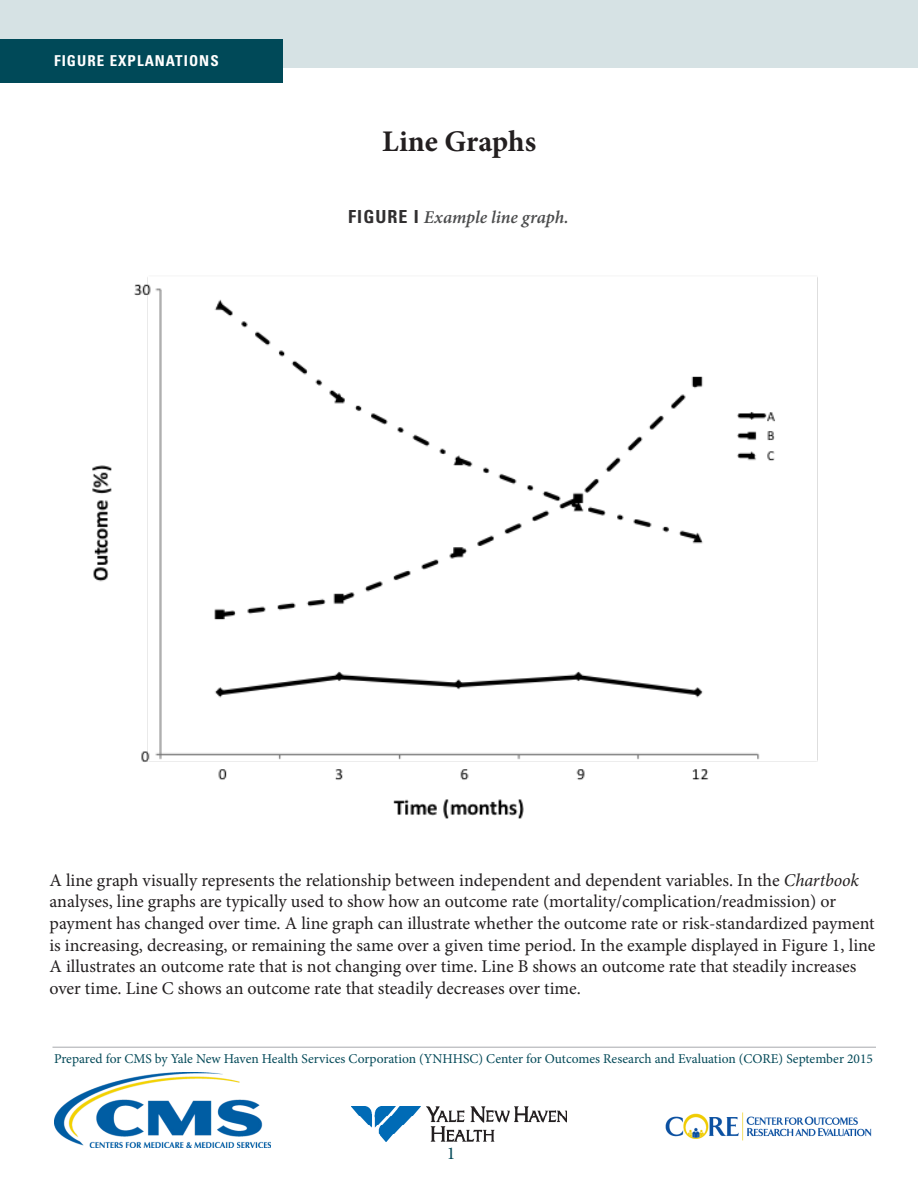
<style>
.page{position:relative;width:918px;height:1188px;background:#fff}
.page>*{position:absolute;margin:0;border:0;box-sizing:border-box;transform-origin:0 0}
.t1{font:700 30px "Minion Pro";color:#231f20}
.t2{font:18px/21.6px "Minion Pro";letter-spacing:-.005em;color:#231f20}
.t3{font:italic 600 18px "Minion Pro";letter-spacing:-.005em;color:#4b4c4d}
.t4{font:18px "Minion Pro";color:#034958}
.t5{font:700 condensed 15px "Univers";letter-spacing:.07em;color:#fff}
.t6{font:13.5px "Minion Pro";color:#034958}
.s1{font-family:"Univers";font-weight:700;font-style:normal;font-stretch:condensed;color:#312f30}
.s2{font-style:italic}
</style>
<div class="page">
<hr style="left:52px;top:1047px;width:824px;height:1px;background:#a8a9ad">
<div style="left:0;top:0;width:918px;height:68px;background:#d6e2e4"></div>
<div style="left:0;top:39px;width:283px;height:43px;background:#004958"></div>
<img style="left:92px;top:277px;width:726px;height:542px">
<img style="left:54px;top:1073px;width:216px;height:75px">
<img style="left:665px;top:1112px;width:207px;height:29px">
<img style="left:351px;top:1107px;width:216px;height:35px">
<h1 class="t5" style="left:54px;top:51px;width:166px">FIGURE EXPLANATIONS</h1>
<h2 class="t1" style="left:382px;top:120px;width:156px">Line Graphs</h2>
<p class="t3" style="left:348px;top:205px;width:222px"><span class="s1">FIGURE I</span> Example line graph.</p>
<p class="t2" style="left:50px;top:869px;width:828px">A line graph visually represents the relationship between independent and dependent variables. In the <span class="s2">Chartbook </span>analyses, line graphs are typically used to show how an outcome rate (mortality/complication/readmission) or payment has changed over time. A line graph can illustrate whether the outcome rate or risk-standardized payment is increasing, decreasing, or remaining the same over a given time period. In the example displayed in Figure 1, line A illustrates an outcome rate that is not changing over time. Line B shows an outcome rate that steadily increases over time. Line C shows an outcome rate that steadily decreases over time.</p>
<p class="t6" style="left:54px;top:1049px;width:821px">Prepared for CMS by Yale New Haven Health Services Corporation (YNHHSC) Center for Outcomes Research and Evaluation (CORE) September 2015</p>
<p class="t4" style="left:447px;top:1141px;width:10px">1</p>
</div>
